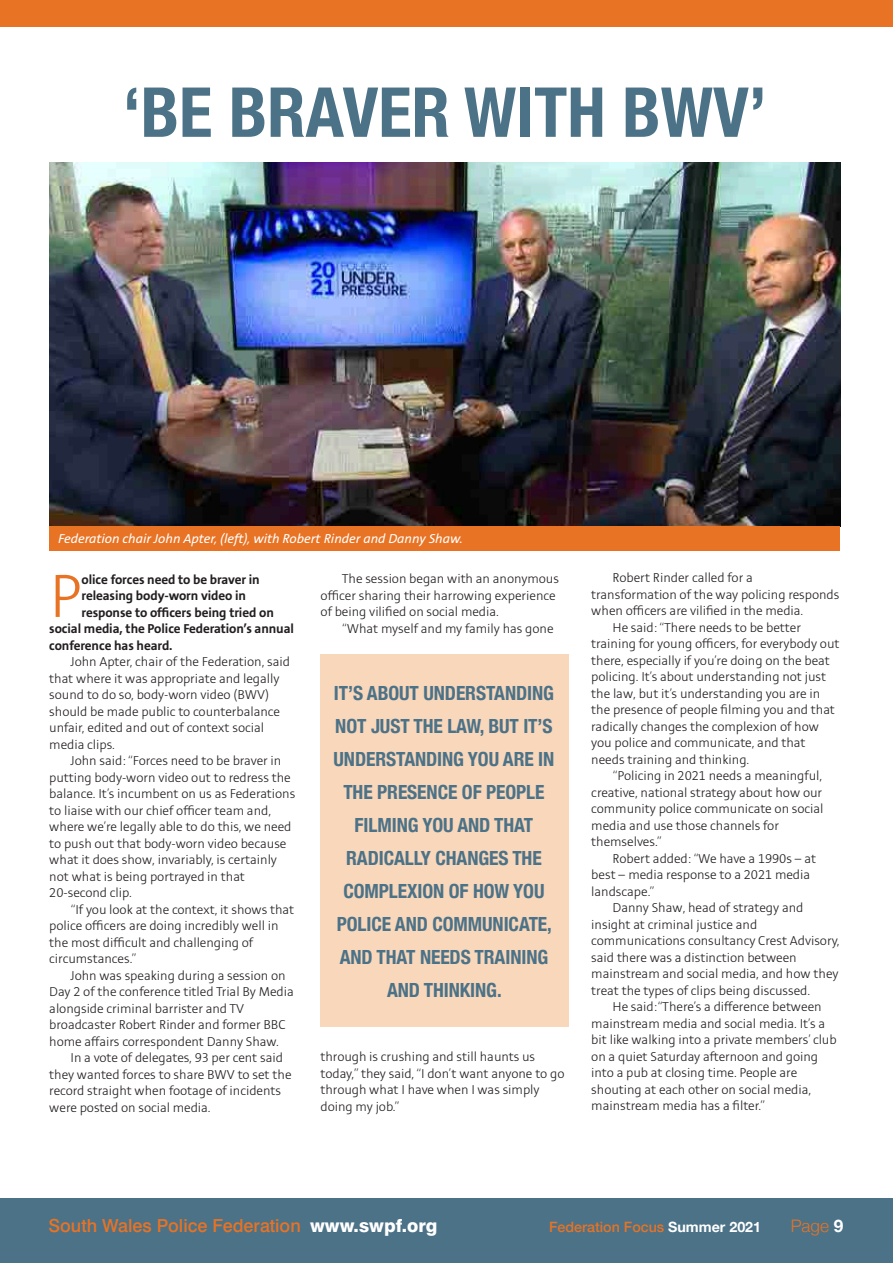
<style>
.page{position:relative;width:893px;height:1263px;background:#fff}
.page>*{position:absolute;margin:0;border:0;box-sizing:border-box;transform-origin:0 0}
.t1{font:700 condensed 69px "Helvetica Neue";color:#4c7287}
.t2{font:300 67.35px "Stinnes Sans";color:#e87324}
.t3{font:700 condensed 19.5px/33px "Helvetica Neue";letter-spacing:-.005em;color:#4c7287;text-align:center}
.t4{font:500 18px "Swiss 721 BT";color:#e87324}
.t5{font:300 17.25px "Helvetica Neue";color:#e87324}
.t6{font:300 14.25px/16.5px "Stinnes Sans";letter-spacing:-.005em;color:#231f20}
.t7{font:700 14.25px "Stinnes Sans";letter-spacing:-.005em;color:#231f20}
.t8{font:italic 14.25px "Stinnes Sans";color:#fff}
.t9{font:500 14.25px "Helvetica Neue";color:#e87324}
.s1{font-weight:800;color:#fff}
.s2{font-weight:700;color:#fff}
</style>
<div class="page">
<div style="left:0;top:1199px;width:893px;height:64px;background:#4c7287"></div>
<div style="left:0;top:0;width:893px;height:27px;background:#e87324"></div>
<img style="left:49px;top:162px;width:791px;height:364px">
<div style="left:49px;top:526px;width:791px;height:25px;background:#e87324"></div>
<div style="left:321px;top:654px;width:248px;height:372px;background:#f9d7bb"></div>
<p class="t1" style="left:123px;top:55px;width:645px">‘BE BRAVER WITH BWV’</p>
<p class="t8" style="left:58px;top:531px;width:406px">Federation chair John Apter, (left), with Robert Rinder and Danny Shaw.</p>
<p class="t2" style="left:49px;top:565px;width:34px">P</p>
<p class="t7" style="left:82px;top:573px;width:180px">olice forces need to be braver in</p>
<p class="t7" style="left:82px;top:589px;width:166px">releasing body-worn video in</p>
<p class="t7" style="left:82px;top:606px;width:194px">response to officers being tried on</p>
<p class="t7" style="left:49px;top:622px;width:246px">social media, the Police Federation’s annual</p>
<p class="t7" style="left:49px;top:639px;width:125px">conference has heard.</p>
<p class="t6" style="left:49px;top:654px;width:242px;text-indent:21px">John Apter, chair of the Federation, said that where it was appropriate and legally sound to do so, body-worn video (BWV) should be made public to counterbalance unfair, edited and out of context social media clips.</p>
<p class="t6" style="left:49px;top:753px;width:248px;text-indent:21px">John said: “Forces need to be braver in putting body-worn video out to redress the balance. It’s incumbent on us as Federations to liaise with our chief officer team and, where we’re legally able to do this, we need to push out that body-worn video because what it does show, invariably, is certainly not what is being portrayed in that 20-second clip.</p>
<p class="t6" style="left:49px;top:902px;width:246px;text-indent:21px">“If you look at the context, it shows that police officers are doing incredibly well in the most difficult and challenging of circumstances.”</p>
<p class="t6" style="left:49px;top:968px;width:246px;text-indent:21px">John was speaking during a session on Day 2 of the conference titled Trial By Media alongside criminal barrister and TV broadcaster Robert Rinder and former BBC home affairs correspondent Danny Shaw.</p>
<p class="t6" style="left:49px;top:1050px;width:244px;text-indent:21px">In a vote of delegates, 93 per cent said they wanted forces to share BWV to set the record straight when footage of incidents were posted on social media.</p>
<p class="t6" style="left:321px;top:571px;width:240px;text-indent:21px">The session began with an anonymous officer sharing their harrowing experience of being vilified on social media.</p>
<p class="t6" style="left:342px;top:621px;width:213px">“What myself and my family has gone</p>
<p class="t3" style="left:333px;top:675px;width:222px">IT’S ABOUT UNDERSTANDING<br>NOT JUST THE LAW, BUT IT’S<br>UNDERSTANDING YOU ARE IN<br>THE PRESENCE OF PEOPLE<br>FILMING YOU AND THAT<br>RADICALLY CHANGES THE<br>COMPLEXION OF HOW YOU<br>POLICE AND COMMUNICATE,<br>AND THAT NEEDS TRAINING<br>AND THINKING.</p>
<p class="t6" style="left:320px;top:1049px;width:245px">through is crushing and still haunts us today,” they said, “I don’t want anyone to go through what I have when I was simply doing my job.”</p>
<p class="t6" style="left:591px;top:570px;width:250px;text-indent:21px">Robert Rinder called for a transformation of the way policing responds when officers are vilified in the media.</p>
<p class="t6" style="left:591px;top:619px;width:250px;text-indent:21px">He said: “There needs to be better training for young officers, for everybody out there, especially if you’re doing on the beat policing. It’s about understanding not just the law, but it’s understanding you are in the presence of people filming you and that radically changes the complexion of how you police and communicate, and that needs training and thinking.</p>
<p class="t6" style="left:591px;top:768px;width:234px;text-indent:21px">“Policing in 2021 needs a meaningful, creative, national strategy about how our community police communicate on social media and use those channels for themselves.”</p>
<p class="t6" style="left:591px;top:850px;width:226px;text-indent:21px">Robert added: “We have a 1990s – at best – media response to a 2021 media landscape.”</p>
<p class="t6" style="left:591px;top:900px;width:250px;text-indent:21px">Danny Shaw, head of strategy and insight at criminal justice and communications consultancy Crest Advisory, said there was a distinction between mainstream and social media, and how they treat the types of clips being discussed.</p>
<p class="t6" style="left:591px;top:999px;width:247px;text-indent:21px">He said:“There’s a difference between mainstream media and social media. It’s a bit like walking into a private members’ club on a quiet Saturday afternoon and going into a pub at closing time. People are shouting at each other on social media, mainstream media has a filter.”</p>
<p class="t4" style="left:48px;top:1215px;width:391px">South Wales Police Federation <span class="s1">www.swpf.org</span></p>
<p class="t9" style="left:549px;top:1215px;width:213px">Federation Focus <span class="s2">Summer 2021</span></p>
<p class="t5" style="left:791px;top:1212px;width:54px">Page <span class="s2">9</span></p>
</div>
